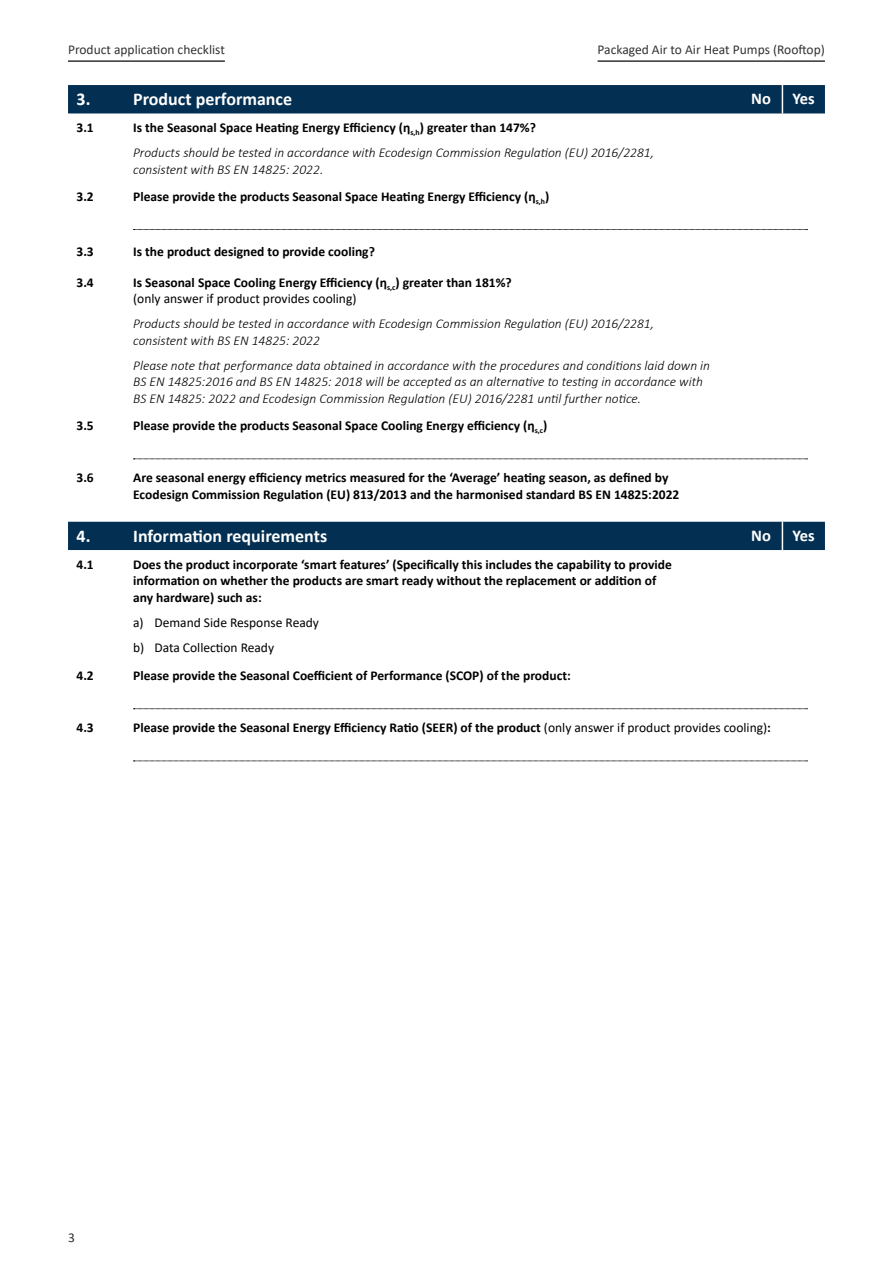
<style>
.page{position:relative;width:893px;height:1263px;background:#fff}
.page>*{position:absolute;margin:0;border:0;box-sizing:border-box;transform-origin:0 0}
.t1{font:700 18px "Calibri";color:#fff}
.t2{font:700 16.5px "Calibri";color:#fff}
.t3{font:700 13.5px/16.5px "Calibri";color:#000}
.t4{font:italic 300 13.5px/16.5px "Calibri";color:#000}
.t5{font:13.5px "Calibri";color:#333}
.t6{font:13.5px/25px "Calibri";color:#000}
.s1{font-weight:700;font-style:normal}
.s2{font-weight:400}
</style>
<div class="page">
<hr style="left:598px;top:60px;width:227px;height:2px;background:#333">
<hr style="left:68px;top:60px;width:157px;height:2px;background:#333">
<div style="left:68px;top:85px;width:757px;height:28px;background:#032f52"></div>
<svg style="left:133px;top:229px;width:674px;height:1px"></svg>
<svg style="left:133px;top:459px;width:674px;height:1px"></svg>
<svg style="left:133px;top:708px;width:675px;height:54px"></svg>
<div style="left:68px;top:522px;width:757px;height:28px;background:#032f52"></div>
<svg style="left:133px;top:708px;width:674px;height:1px"></svg>
<svg style="left:133px;top:761px;width:674px;height:1px"></svg>
<p class="t5" style="left:68px;top:40px;width:158px">Product application checklist</p>
<p class="t5" style="left:598px;top:40px;width:229px">Packaged Air to Air Heat Pumps (Rooftop)</p>
<h1 class="t1" style="left:77px;top:86px;width:217px">3. Product performance</h1>
<p class="t2" style="left:751px;top:87px;width:21px">No</p>
<p class="t2" style="left:793px;top:87px;width:24px">Yes</p>
<p class="t3" style="left:77px;top:119px;width:19px">3.1</p>
<p class="t4" style="left:133px;top:115px;width:522px;line-height:25px"><span class="s1">Is the Seasonal Space Heating Energy Efficiency (η</span><sub>s,h</sub><span class="s1">) greater than 147%?<br></span>Products should be tested in accordance with Ecodesign Commission Regulation (EU) 2016/2281,</p>
<p class="t4" style="left:133px;top:161px;width:192px">consistent with BS EN 14825: 2022.</p>
<p class="t3" style="left:77px;top:188px;width:19px">3.2</p>
<p class="t3" style="left:133px;top:188px;width:418px">Please provide the products Seasonal Space Heating Energy Efficiency (η<sub>s,h</sub>)</p>
<p class="t3" style="left:77px;top:243px;width:19px">3.3</p>
<p class="t3" style="left:133px;top:243px;width:243px">Is the product designed to provide cooling?</p>
<p class="t3" style="left:77px;top:274px;width:19px">3.4</p>
<p class="t3" style="left:133px;top:274px;width:380px">Is Seasonal Space Cooling Energy Efficiency (η<sub>s,c</sub>) greater than 181%? <span class="s2">(only answer if product provides cooling)</span></p>
<p class="t4" style="left:133px;top:316px;width:522px">Products should be tested in accordance with Ecodesign Commission Regulation (EU) 2016/2281, consistent with BS EN 14825: 2022</p>
<p class="t4" style="left:133px;top:357px;width:578px">Please note that performance data obtained in accordance with the procedures and conditions laid down in<br>BS EN 14825:2016 and BS EN 14825: 2018 will be accepted as an alternative to testing in accordance with<br>BS EN 14825: 2022 and Ecodesign Commission Regulation (EU) 2016/2281 until further notice.</p>
<p class="t3" style="left:77px;top:417px;width:19px">3.5</p>
<p class="t3" style="left:133px;top:417px;width:416px">Please provide the products Seasonal Space Cooling Energy efficiency (η<sub>s,c</sub>)</p>
<p class="t3" style="left:77px;top:469px;width:19px">3.6</p>
<p class="t3" style="left:133px;top:469px;width:548px">Are seasonal energy efficiency metrics measured for the ‘Average’ heating season, as defined by<br>Ecodesign Commission Regulation (EU) 813/2013 and the harmonised standard BS EN 14825:2022</p>
<h1 class="t1" style="left:77px;top:523px;width:252px">4. Information requirements</h1>
<p class="t2" style="left:751px;top:524px;width:21px">No</p>
<p class="t2" style="left:793px;top:524px;width:24px">Yes</p>
<p class="t3" style="left:77px;top:556px;width:19px">4.1</p>
<p class="t3" style="left:133px;top:556px;width:540px">Does the product incorporate ‘smart features’ (Specifically this includes the capability to provide information on whether the products are smart ready without the replacement or addition of any hardware) such as:</p>
<p class="t6" style="left:133px;top:609px;width:187px">a) Demand Side Response Ready b) Data Collection Ready</p>
<p class="t3" style="left:77px;top:667px;width:19px">4.2</p>
<p class="t3" style="left:133px;top:667px;width:439px">Please provide the Seasonal Coefficient of Performance (SCOP) of the product:</p>
<p class="t3" style="left:77px;top:719px;width:19px">4.3</p>
<p class="t3" style="left:133px;top:719px;width:639px">Please provide the Seasonal Energy Efficiency Ratio (SEER) of the product <span class="s2">(only answer if product provides cooling)</span>:</p>
<p class="t5" style="left:68px;top:1228px;width:8px">3</p>
</div>
